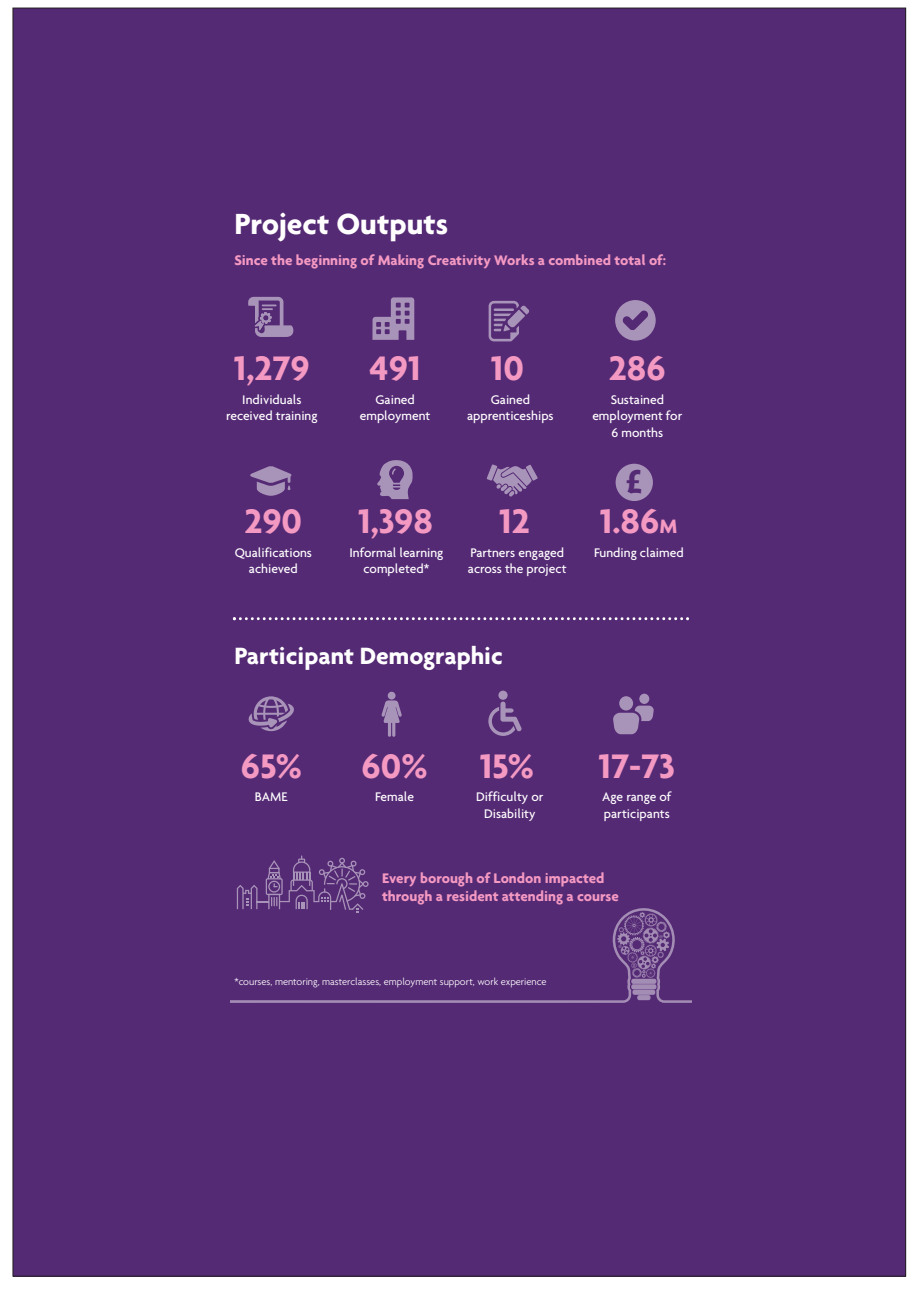
<style>
.page{position:relative;width:920px;height:1290px;background:#fff}
.page>*{position:absolute;margin:0;border:0;box-sizing:border-box;transform-origin:0 0}
.t1{font:700 36.75px "Agenda";color:#f499c2}
.t2{font:700 35.7px "Agenda";color:#552a75}
.t3{font:700 31.5px "Agenda";color:#fff}
.t4{font:700 25.5px "Agenda";color:#fff}
.t5{font:700 15px/18px "Agenda";color:#f499c2}
.t6{font:500 13.5px/16.5px "Agenda";color:#fff;text-align:center}
.t7{font:300 10.5px "Agenda";color:#fff}
.s1{font-size:21px}
</style>
<div class="page">
<div style="left:13px;top:8px;width:893px;height:1268px;background:#552a75"></div>
<svg style="left:233px;top:617px;width:456px;height:3px"></svg>
<svg style="left:248px;top:696px;width:46px;height:35px"></svg>
<div style="left:388px;top:692px;width:8px;height:7px;background:#a994b9;border-radius:50%"></div>
<svg style="left:381px;top:700px;width:21px;height:37px"></svg>
<svg style="left:488px;top:701px;width:34px;height:35px"></svg>
<svg style="left:498px;top:691px;width:10px;height:9px"></svg>
<div style="left:619px;top:696px;width:14px;height:14px;background:#a994b9;border-radius:50%"></div>
<svg style="left:613px;top:706px;width:41px;height:28px"></svg>
<div style="left:639px;top:694px;width:10px;height:10px;background:#a994b9;border-radius:50%"></div>
<svg style="left:250px;top:466px;width:42px;height:30px"></svg>
<svg style="left:377px;top:460px;width:36px;height:39px"></svg>
<svg style="left:487px;top:464px;width:51px;height:33px"></svg>
<div style="left:616px;top:464px;width:37px;height:37px;background:#a994b9;border-radius:50%"></div>
<svg style="left:248px;top:297px;width:46px;height:40px"></svg>
<svg style="left:372px;top:297px;width:42px;height:43px"></svg>
<svg style="left:489px;top:301px;width:40px;height:40px"></svg>
<svg style="left:615px;top:300px;width:41px;height:41px"></svg>
<svg style="left:230px;top:855px;width:462px;height:148px"></svg>
<h3 class="t3" style="left:234px;top:205px;width:215px">Project Outputs</h3>
<p class="t5" style="left:234px;top:251px;width:433px">Since the beginning of Making Creativity Works a combined total of:</p>
<h1 class="t1" style="left:234px;top:346px;width:77px">1,279</h1>
<h1 class="t1" style="left:370px;top:346px;width:53px">491</h1>
<h1 class="t1" style="left:491px;top:346px;width:35px">10</h1>
<h1 class="t1" style="left:609px;top:346px;width:58px">286</h1>
<p class="t6" style="left:226px;top:391px;width:93px">Individuals received training</p>
<p class="t6" style="left:360px;top:391px;width:72px">Gained employment</p>
<p class="t6" style="left:467px;top:391px;width:88px">Gained apprenticeships</p>
<p class="t6" style="left:592px;top:391px;width:91px">Sustained employment for<br>6 months</p>
<h2 class="t2" style="left:626px;top:460px;width:17px">£</h2>
<h1 class="t1" style="left:244px;top:499px;width:59px">290</h1>
<h1 class="t1" style="left:358px;top:499px;width:76px">1,398</h1>
<h1 class="t1" style="left:499px;top:499px;width:32px">12</h1>
<h1 class="t1" style="left:600px;top:499px;width:79px">1.86<span class="s1">M</span></h1>
<p class="t6" style="left:235px;top:544px;width:79px">Qualifications achieved</p>
<p class="t6" style="left:349px;top:544px;width:96px">Informal learning completed*</p>
<p class="t6" style="left:468px;top:544px;width:100px;text-align:left">Partners engaged across the project</p>
<p class="t6" style="left:594px;top:544px;width:91px">Funding claimed</p>
<h3 class="t4" style="left:234px;top:640px;width:270px">Participant Demographic</h3>
<h1 class="t1" style="left:241px;top:743px;width:63px">65%</h1>
<h1 class="t1" style="left:362px;top:743px;width:67px">60%</h1>
<h1 class="t1" style="left:480px;top:743px;width:56px">15%</h1>
<h1 class="t1" style="left:598px;top:743px;width:78px">17-73</h1>
<p class="t6" style="left:255px;top:788px;width:34px">BAME</p>
<p class="t6" style="left:375px;top:788px;width:41px">Female</p>
<p class="t6" style="left:476px;top:788px;width:69px">Difficulty or<br>Disability</p>
<p class="t6" style="left:602px;top:788px;width:71px;text-align:left">Age range of participants</p>
<p class="t5" style="left:382px;top:869px;width:238px">Every borough of London impacted through a resident attending a course</p>
<p class="t7" style="left:234px;top:975px;width:314px">*courses, mentoring, masterclasses, employment support, work experience</p>
</div>
